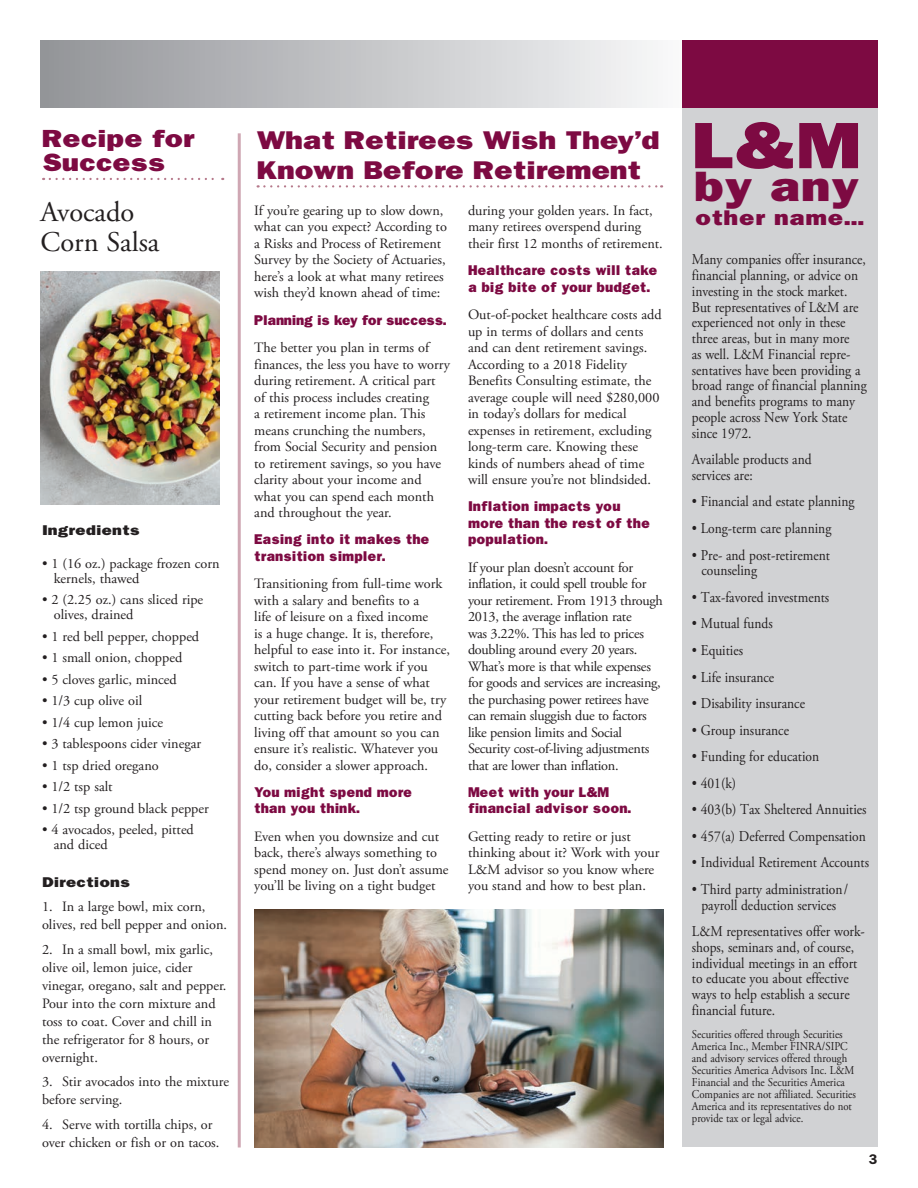
<style>
.page{position:relative;width:918px;height:1188px;background:#fff}
.page>*{position:absolute;margin:0;border:0;box-sizing:border-box;transform-origin:0 0}
.t1{font:800 55.5px "Franklin";color:#7d0a42;scale:1.2 1}
.t2{font:800 36px "Franklin";color:#7d0a42;scale:1.2 1}
.RECIPE-title{font:28.5px/30px "Adobe Garamond Pro";color:#231f20}
.subhead_1{font:800 21.75px/30px "Franklin";letter-spacing:-.02em;color:#7d0a42;scale:1.2 1}
.subhead_1-2{font:800 21px/24px "Franklin";letter-spacing:-.015em;color:#7d0a42;scale:1.2 1}
.t3{font:800 18px "Franklin";letter-spacing:.015em;color:#7d0a42;scale:1.2 1}
.t4{font:15px/15.8px "Adobe Garamond Pro";color:#231f20;scale:.9 1}
.body_text_1{font:14.25px/16.5px "Adobe Garamond Pro";color:#231f20}
.RECIPE-instructions{font:14.25px/18px "Adobe Garamond Pro";color:#231f20}
.body_text_1-2{font:14.25px/16.5px "Adobe Garamond Pro";letter-spacing:-.02em;color:#231f20}
.t5{font:12px/12px "Adobe Garamond Pro";color:#231f20;scale:.9 1}
.body_text_1-3{font:800 12px/16.5px "Franklin";color:#7d0a42}
.body_text_1-4{font:800 12px "Franklin";letter-spacing:-.025em;color:#7d0a42}
.RECIPE-sub{font:800 12px "Franklin";color:#231f20;scale:1.2 1}
.RECIPE-instructions-2{font:800 12px "Franklin";color:#231f20;scale:1.2 1}
.t6{font:12px "Franklin Demi";color:#231f20}
</style>
<div class="page">
<div style="left:40px;top:40px;width:664px;height:68px;background:linear-gradient(to right,#929398,#fbfcfc)"></div>
<div style="left:682px;top:40px;width:196px;height:1108px;background:#d1d2d4"></div>
<div style="left:682px;top:40px;width:196px;height:68px;background:#7d0a42"></div>
<hr style="left:238px;top:133px;width:3px;height:1014px;background:#cfa7b3">
<svg style="left:258px;top:185px;width:404px;height:3px"></svg>
<svg style="left:50px;top:178px;width:173px;height:2px"></svg>
<img style="left:40px;top:272px;width:179px;height:232px">
<img style="left:254px;top:909px;width:410px;height:239px">
<p class="subhead_1-2" style="left:42px;top:126px;width:129px">Recipe for<br>Success</p>
<p class="RECIPE-title" style="left:41px;top:198px;width:120px">Avocado<br>Corn Salsa</p>
<p class="RECIPE-sub" style="left:42px;top:521px;width:83px">Ingredients</p>
<p class="RECIPE-instructions" style="left:54px;top:556px;width:167px;line-height:15px;text-indent:-12px">• 1 (16 oz.) package frozen corn kernels, thawed</p>
<p class="RECIPE-instructions" style="left:54px;top:593px;width:151px;line-height:15px;text-indent:-12px">• 2 (2.25 oz.) cans sliced ripe olives, drained</p>
<p class="RECIPE-instructions" style="left:42px;top:628px;width:159px">• 1 red bell pepper, chopped</p>
<p class="RECIPE-instructions" style="left:42px;top:649px;width:142px">• 1 small onion, chopped</p>
<p class="RECIPE-instructions" style="left:42px;top:671px;width:136px">• 5 cloves garlic, minced</p>
<p class="RECIPE-instructions" style="left:42px;top:692px;width:102px">• 1/3 cup olive oil</p>
<p class="RECIPE-instructions" style="left:42px;top:714px;width:123px">• 1/4 cup lemon juice</p>
<p class="RECIPE-instructions" style="left:42px;top:735px;width:161px">• 3 tablespoons cider vinegar</p>
<p class="RECIPE-instructions" style="left:42px;top:757px;width:118px">• 1 tsp dried oregano</p>
<p class="RECIPE-instructions" style="left:42px;top:778px;width:72px">• 1/2 tsp salt</p>
<p class="RECIPE-instructions" style="left:42px;top:800px;width:168px">• 1/2 tsp ground black pepper</p>
<p class="RECIPE-instructions" style="left:54px;top:823px;width:142px;line-height:15px;text-indent:-12px">• 4 avocados, peeled, pitted and diced</p>
<p class="RECIPE-instructions-2" style="left:42px;top:874px;width:75px">Directions</p>
<p class="RECIPE-instructions" style="left:42px;top:898px;width:187px">1. In a large bowl, mix corn, olives, red bell pepper and onion.</p>
<p class="RECIPE-instructions" style="left:42px;top:941px;width:186px">2. In a small bowl, mix garlic, olive oil, lemon juice, cider vinegar, oregano, salt and pepper.<br>Pour into the corn mixture and toss to coat. Cover and chill in the refrigerator for 8 hours, or overnight.</p>
<p class="RECIPE-instructions" style="left:42px;top:1073px;width:189px">3. Stir avocados into the mixture before serving.</p>
<p class="RECIPE-instructions" style="left:42px;top:1116px;width:179px">4. Serve with tortilla chips, or over chicken or fish or on tacos.</p>
<p class="subhead_1" style="left:256px;top:125px;width:338px">What Retirees Wish They’d<br>Known Before Retirement</p>
<p class="body_text_1" style="left:254px;top:203px;width:194px">If you’re gearing up to slow down, what can you expect? According to a Risks and Process of Retirement Survey by the Society of Actuaries, here’s a look at what many retirees wish they’d known ahead of time:</p>
<p class="body_text_1-4" style="left:254px;top:311px;width:194px">Planning is key for success.</p>
<p class="body_text_1" style="left:254px;top:340px;width:197px">The better you plan in terms of finances, the less you have to worry during retirement. A critical part of this process includes creating<br>a retirement income plan. This means crunching the numbers, from Social Security and pension to retirement savings, so you have clarity about your income and what you can spend each month and throughout the year.</p>
<p class="body_text_1-3" style="left:254px;top:531px;width:177px">Easing into it makes the transition simpler.</p>
<p class="body_text_1" style="left:254px;top:576px;width:197px">Transitioning from full-time work with a salary and benefits to a<br>life of leisure on a fixed income<br>is a huge change. It is, therefore, helpful to ease into it. For instance, switch to part-time work if you can. If you have a sense of what your retirement budget will be, try cutting back before you retire and living off that amount so you can ensure it’s realistic. Whatever you do, consider a slower approach.</p>
<p class="body_text_1-3" style="left:254px;top:784px;width:159px">You might spend more than you think.</p>
<p class="body_text_1" style="left:254px;top:828px;width:196px">Even when you downsize and cut back, there’s always something to spend money on. Just don’t assume you’ll be living on a tight budget</p>
<p class="body_text_1" style="left:468px;top:203px;width:196px">during your golden years. In fact, many retirees overspend during their first 12 months of retirement.</p>
<p class="body_text_1-3" style="left:468px;top:262px;width:191px">Healthcare costs will take a big bite of your budget.</p>
<p class="body_text_1" style="left:468px;top:307px;width:195px">Out-of-pocket healthcare costs add up in terms of dollars and cents and can dent retirement savings.<br>According to a 2018 Fidelity<br>Benefits Consulting estimate, the average couple will need $280,000 in today’s dollars for medical expenses in retirement, excluding long-term care. Knowing these kinds of numbers ahead of time will ensure you’re not blindsided.</p>
<p class="body_text_1-3" style="left:468px;top:498px;width:183px">Inflation impacts you more than the rest of the population.</p>
<p class="body_text_1-2" style="left:468px;top:559px;width:196px">If your plan doesn’t account for inflation, it could spell trouble for your retirement. From 1913 through 2013, the average inflation rate<br>was 3.22%. This has led to prices doubling around every 20 years.<br>What’s more is that while expenses for goods and services are increasing, the purchasing power retirees have can remain sluggish due to factors like pension limits and Social Security cost-of-living adjustments that are lower than inflation.</p>
<p class="body_text_1-3" style="left:468px;top:784px;width:165px">Meet with your L&amp;M financial advisor soon.</p>
<p class="body_text_1" style="left:468px;top:828px;width:193px">Getting ready to retire or just thinking about it? Work with your<br>L&amp;M advisor so you know where you stand and how to best plan.</p>
<p class="t1" style="left:691px;top:107px;width:143px">L&amp;M</p>
<p class="t2" style="left:693px;top:161px;width:140px">by any</p>
<p class="t3" style="left:695px;top:205px;width:143px">other name…</p>
<p class="t4" style="left:692px;top:252px;width:196px">Many companies offer insurance, financial planning, or advice on investing in the stock market.<br>But representatives of L&amp;M are experienced not only in these three areas, but in many more<br>as well. L&amp;M Financial repre&shy;sentatives have been providing a broad range of financial planning and benefits programs to many people across New York State since 1972.</p>
<p class="t4" style="left:692px;top:452px;width:135px">Available products and services are:</p>
<p class="t4" style="left:692px;top:494px;width:182px">• Financial and estate planning</p>
<p class="t4" style="left:692px;top:521px;width:156px">• Long-term care planning</p>
<p class="t4" style="left:701px;top:547px;width:144px;text-indent:-10px">• Pre- and post-retirement counseling</p>
<p class="t4" style="left:692px;top:590px;width:154px">• Tax-favored investments</p>
<p class="t4" style="left:692px;top:616px;width:91px">• Mutual funds</p>
<p class="t4" style="left:692px;top:643px;width:58px">• Equities</p>
<p class="t4" style="left:692px;top:669px;width:93px">• Life insurance</p>
<p class="t4" style="left:692px;top:696px;width:127px">• Disability insurance</p>
<p class="t4" style="left:692px;top:723px;width:109px">• Group insurance</p>
<p class="t4" style="left:692px;top:749px;width:143px">• Funding for education</p>
<p class="t4" style="left:692px;top:776px;width:51px">• 401(k)</p>
<p class="t4" style="left:692px;top:802px;width:196px">• 403(b) Tax Sheltered Annuities</p>
<p class="t4" style="left:692px;top:829px;width:195px">• 457(a) Deferred Compensation</p>
<p class="t4" style="left:692px;top:855px;width:198px">• Individual Retirement Accounts</p>
<p class="t4" style="left:692px;top:882px;width:175px;text-align:center">• Third party administration/ payroll deduction services</p>
<p class="t4" style="left:692px;top:924px;width:194px">L&amp;M representatives offer work&shy;shops, seminars and, of course, individual meetings in an effort to educate you about effective ways to help establish a secure financial future.</p>
<p class="t5" style="left:692px;top:1028px;width:184px">Securities offered through Securities America Inc., Member FINRA/SIPC and advisory services offered through Securities America Advisors Inc. L&amp;M Financial and the Securities America Companies are not affiliated. Securities America and its representatives do not provide tax or legal advice.</p>
<p class="t6" style="left:868px;top:1151px;width:11px">3</p>
</div>
